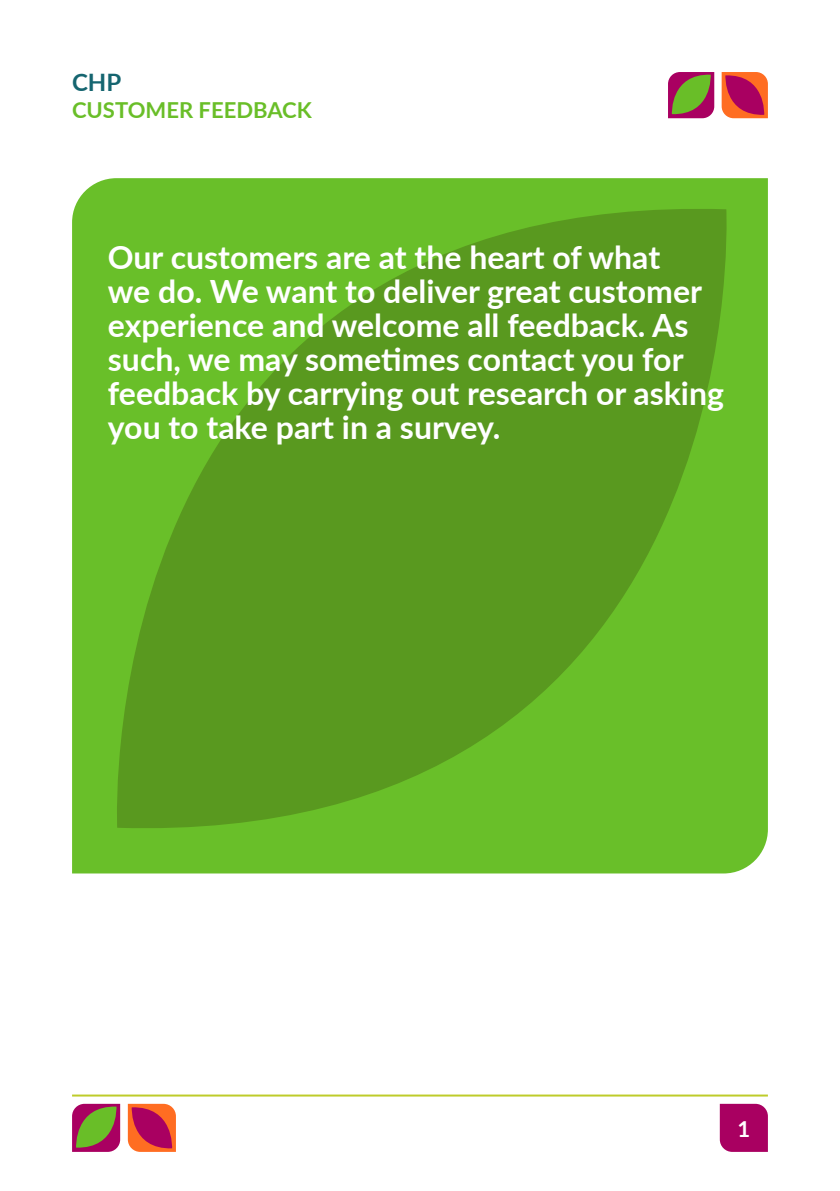
<style>
.page{position:relative;width:840px;height:1191px;background:#fff}
.page>*{position:absolute;margin:0;border:0;box-sizing:border-box;transform-origin:0 0}
.t1{font:700 32px/34px "Lato";color:#fff}
.t2{font:700 24px "Lato";color:#156570}
.t3{font:700 22px "Lato";color:#69be28}
.t4{font:700 22px "Lato";color:#fff}
</style>
<div class="page">
<hr style="left:72px;top:1094px;width:695px;height:2px;background:#becc2a">
<svg style="left:721px;top:72px;width:46px;height:46px;background:#d63f48"></svg>
<svg style="left:128px;top:1103px;width:48px;height:48px;background:#d74048"></svg>
<svg style="left:668px;top:72px;width:45px;height:46px;background:#8c6149"></svg>
<svg style="left:72px;top:1103px;width:48px;height:48px;background:#8e634d"></svg>
<div style="left:719px;top:1103px;width:48px;height:48px;background:#a90061"></div>
<div style="left:72px;top:178px;width:695px;height:695px;background:#69bf29"></div>
<svg style="left:95px;top:190px;width:653px;height:656px;background:#5fa923"></svg>
<p class="t2" style="left:72px;top:65px;width:51px">CHP</p>
<p class="t3" style="left:72px;top:94px;width:241px">CUSTOMER FEEDBACK</p>
<p class="t1" style="left:108px;top:239px;width:617px">Our customers are at the heart of what<br>we do. We want to deliver great customer experience and welcome all feedback. As such, we may sometimes contact you for feedback by carrying out research or asking you to take part in a survey.</p>
<p class="t4" style="left:737px;top:1112px;width:14px">1</p>
</div>
